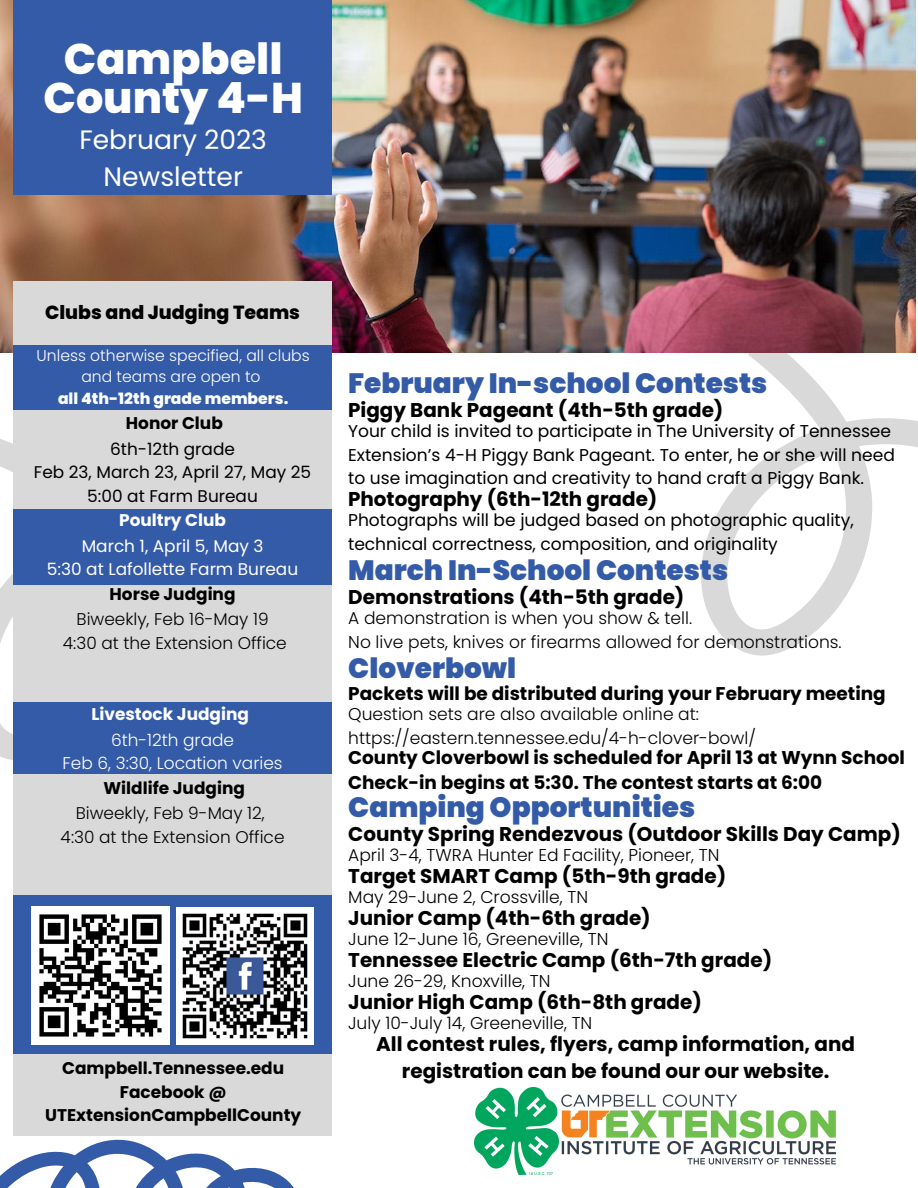
<style>
.page{position:relative;width:918px;height:1188px;background:#fff}
.page>*{position:absolute;margin:0;border:0;box-sizing:border-box;transform-origin:0 0}
.t1{font:800 42.9px/39.3px "Poppins";color:#fff;text-align:center}
.t2{font:900 27.9px "Poppins";color:#345ba8}
.t3{font:26.55px/37.2px "Poppins";color:#fff;text-align:center}
.t4{font:700 19.95px/27px "Poppins";color:#000;text-align:center}
.t5{font:800 18.9px "Poppins";color:#000}
.t6{font:700 18.45px/24.8px "Poppins";color:#000}
.t7{font:300 17.1px/23.7px "Poppins";color:#000}
.t8{font:17.1px/23.7px "Poppins";color:#000}
.t9{font:700 16.95px/23.7px "Poppins";color:#000;text-align:center}
.t10{font:300 16.95px/23.7px "Poppins";color:#000;text-align:center}
.t11{font:16.95px/23.7px "Poppins";color:#000;text-align:center}
.t12{font:16.95px/23.7px "Poppins";color:#fff;text-align:center}
.t13{font:300 16.95px/23.7px "Poppins";color:#fff;text-align:center}
.t14{font:700 16.95px "Poppins";color:#fff}
.t15{font:300 15.6px/21.3px "Poppins";color:#fff;text-align:center}
.t16{font:800 15.6px "Poppins";color:#fff}
</style>
<div class="page">
<svg style="left:0;top:439px;width:13px;height:321px"></svg>
<svg style="left:701px;top:264px;width:217px;height:392px"></svg>
<img style="left:0;top:0;width:915px;height:353px">
<svg style="left:0;top:1139px;width:294px;height:49px"></svg>
<div style="left:13px;top:0;width:319px;height:195px;background:#345ba8"></div>
<div style="left:13px;top:281px;width:319px;height:854px;background:#345ba8"></div>
<div style="left:13px;top:410px;width:319px;height:99px;background:#d9d9d9"></div>
<div style="left:13px;top:281px;width:319px;height:64px;background:#d9d9d9"></div>
<div style="left:13px;top:585px;width:319px;height:116px;background:#d9d9d9"></div>
<div style="left:13px;top:775px;width:319px;height:120px;background:#d9d9d9"></div>
<img style="left:177px;top:907px;width:137px;height:137px">
<img style="left:31px;top:906px;width:139px;height:139px">
<div style="left:13px;top:1055px;width:319px;height:80px;background:#d9d9d9"></div>
<img style="left:550px;top:1094px;width:287px;height:81px">
<img style="left:474px;top:1087px;width:85px;height:87px">
<h1 class="t1" style="left:43px;top:39px;width:261px">Campbell<br>County 4-H</h1>
<h3 class="t3" style="left:79px;top:121px;width:189px">February 2023<br>Newsletter</h3>
<p class="t5" style="left:45px;top:299px;width:257px">Clubs and Judging Teams</p>
<p class="t15" style="left:37px;top:345px;width:275px">Unless otherwise specified, all clubs and teams are open to</p>
<p class="t16" style="left:58px;top:387px;width:232px">all 4th-12th grade members.</p>
<p class="t9" style="left:126px;top:411px;width:98px">Honor Club</p>
<p class="t11" style="left:34px;top:437px;width:279px">6th-12th grade<br>Feb 23, March 23, April 27, May 25<br>5:00 at Farm Bureau</p>
<p class="t14" style="left:119px;top:509px;width:108px">Poultry Club</p>
<p class="t12" style="left:47px;top:534px;width:253px">March 1, April 5, May 3<br>5:30 at Lafollette Farm Bureau</p>
<p class="t9" style="left:110px;top:582px;width:127px">Horse Judging</p>
<p class="t10" style="left:63px;top:607px;width:225px">Biweekly, Feb 16-May 19<br>4:30 at the Extension Office</p>
<p class="t14" style="left:91px;top:703px;width:159px">Livestock Judging</p>
<p class="t13" style="left:63px;top:728px;width:221px">6th-12th grade<br>Feb 6, 3:30, Location varies</p>
<p class="t9" style="left:103px;top:776px;width:143px">Wildlife Judging</p>
<p class="t10" style="left:61px;top:801px;width:225px">Biweekly, Feb 9-May 12,<br>4:30 at the Extension Office</p>
<p class="t9" style="left:45px;top:1056px;width:258px">Campbell.Tennessee.edu<br>Facebook @<br>UTExtensionCampbellCounty</p>
<h2 class="t2" style="left:348px;top:364px;width:421px">February In-school Contests</h2>
<p class="t4" style="left:348px;top:396px;width:377px">Piggy Bank Pageant (4th-5th grade)</p>
<p class="t8" style="left:348px;top:419px;width:548px">Your child is invited to participate in The University of Tennessee<br>Extension’s 4-H Piggy Bank Pageant. To enter, he or she will need to use imagination and creativity to hand craft a Piggy Bank.</p>
<p class="t8" style="left:348px;top:509px;width:507px">Photographs will be judged based on photographic quality, technical correctness, composition, and originality</p>
<p class="t4" style="left:348px;top:486px;width:311px">Photography (6th-12th grade)</p>
<h2 class="t2" style="left:348px;top:551px;width:382px">March In-School Contests</h2>
<p class="t4" style="left:348px;top:583px;width:338px">Demonstrations (4th-5th grade)</p>
<p class="t7" style="left:348px;top:606px;width:495px">A demonstration is when you show &amp; tell.<br>No live pets, knives or firearms allowed for demonstrations.</p>
<p class="t6" style="left:348px;top:682px;width:539px">Packets will be distributed during your February meeting</p>
<p class="t7" style="left:348px;top:702px;width:409px">Question sets are also available online at: https://eastern.tennessee.edu/4-h-clover-bowl/</p>
<h2 class="t2" style="left:348px;top:648px;width:169px">Cloverbowl</h2>
<p class="t6" style="left:348px;top:745px;width:558px">County Cloverbowl is scheduled for April 13 at Wynn School<br>Check-in begins at 5:30. The contest starts at 6:00</p>
<h2 class="t2" style="left:348px;top:787px;width:348px">Camping Opportunities</h2>
<p class="t4" style="left:348px;top:820px;width:554px">County Spring Rendezvous (Outdoor Skills Day Camp)</p>
<p class="t7" style="left:348px;top:843px;width:373px">April 3-4, TWRA Hunter Ed Facility, Pioneer, TN</p>
<p class="t4" style="left:348px;top:862px;width:379px">Target SMART Camp (5th-9th grade)</p>
<p class="t7" style="left:348px;top:885px;width:241px">May 29-June 2, Crossville, TN</p>
<p class="t4" style="left:348px;top:904px;width:304px">Junior Camp (4th-6th grade)</p>
<p class="t7" style="left:348px;top:927px;width:262px">June 12-June 16, Greeneville, TN</p>
<p class="t4" style="left:348px;top:946px;width:425px">Tennessee Electric Camp (6th-7th grade)</p>
<p class="t7" style="left:348px;top:969px;width:204px">June 26-29, Knoxville, TN</p>
<p class="t4" style="left:348px;top:988px;width:355px">Junior High Camp (6th-8th grade)</p>
<p class="t7" style="left:348px;top:1011px;width:246px">July 10-July 14, Greeneville, TN</p>
<p class="t4" style="left:376px;top:1030px;width:480px">All contest rules, flyers, camp information, and registration can be found our our website.</p>
</div>
